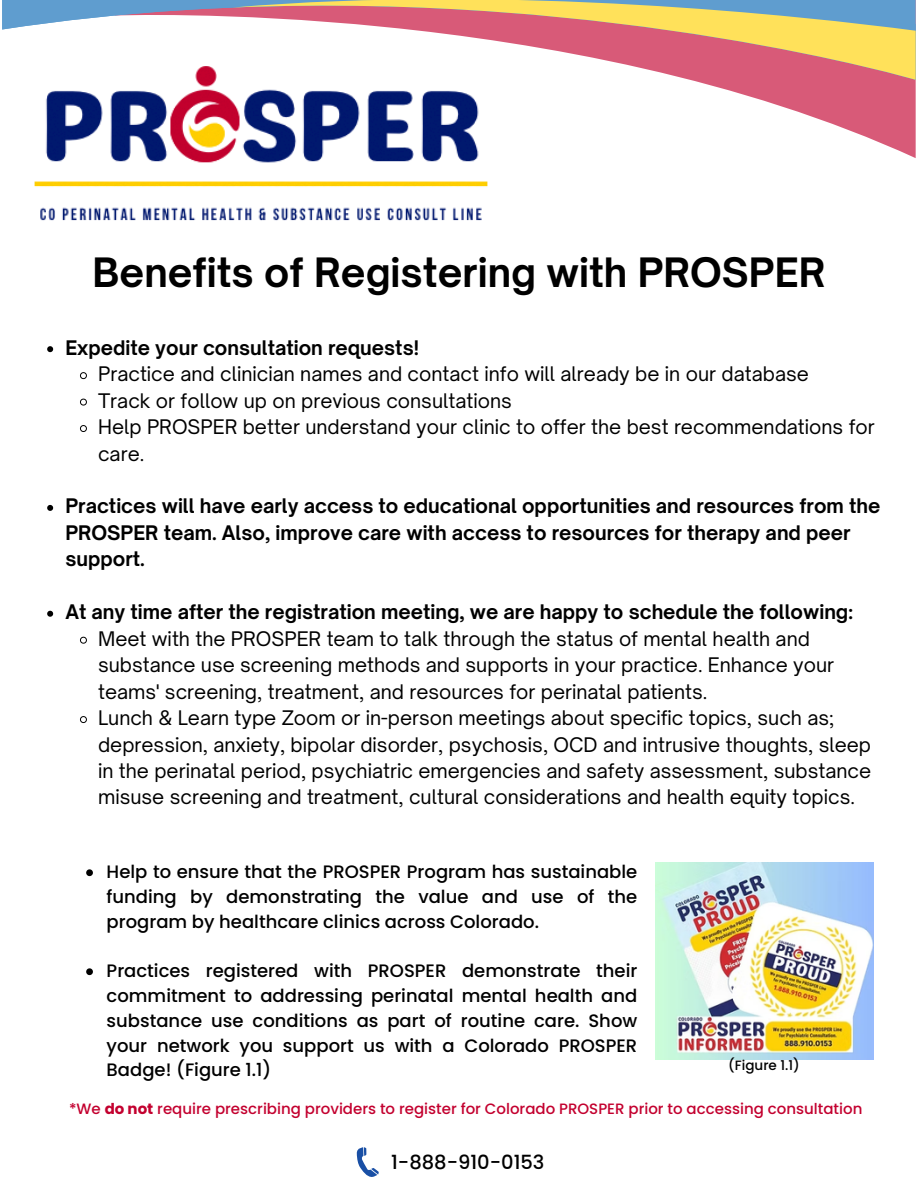
<style>
.page{position:relative;width:918px;height:1188px;background:#fff}
.page>*{position:absolute;margin:0;border:0;box-sizing:border-box;transform-origin:0 0}
.t1{font:700 38.7px "Open Sauce One";color:#000}
.t2{font:500 19.5px "Poppins";color:#000}
.t3{font:19.2px/26.4px "Open Sauce One";color:#000}
.t4{font:700 19.2px/26.4px "Open Sauce One";color:#000}
.t5{font:500 18px/24.8px "Poppins";color:#000;text-align:justify}
.t6{font:500 15px "Poppins";color:#c3002f}
.t7{font:500 13.5px "Poppins";color:#000}
.s1{font-weight:700}
</style>
<div class="page">
<svg style="left:691px;top:80px;width:225px;height:78px"></svg>
<svg style="left:2px;top:0;width:230px;height:30px;fill:#5f9dcf"></svg>
<svg style="left:232px;top:0;width:684px;height:80px"></svg>
<img style="left:34px;top:64px;width:481px;height:157px">
<svg style="left:357px;top:1147px;width:22px;height:30px"></svg>
<svg style="left:47px;top:346px;width:6px;height:6px"></svg>
<svg style="left:80px;top:372px;width:7px;height:8px"></svg>
<svg style="left:80px;top:398px;width:7px;height:8px"></svg>
<svg style="left:80px;top:425px;width:7px;height:7px"></svg>
<svg style="left:47px;top:505px;width:6px;height:6px"></svg>
<svg style="left:47px;top:611px;width:6px;height:6px"></svg>
<svg style="left:80px;top:636px;width:7px;height:8px"></svg>
<svg style="left:80px;top:716px;width:7px;height:7px"></svg>
<img style="left:655px;top:862px;width:218px;height:197px">
<svg style="left:86px;top:869px;width:7px;height:7px"></svg>
<svg style="left:86px;top:968px;width:7px;height:7px"></svg>
<h1 class="t1" style="left:93px;top:249px;width:734px">Benefits of Registering with PROSPER</h1>
<p class="t4" style="left:65px;top:334px;width:355px">Expedite your consultation requests!</p>
<p class="t3" style="left:98px;top:361px;width:778px">Practice and clinician names and contact info will already be in our database<br>Track or follow up on previous consultations<br>Help PROSPER better understand your clinic to offer the best recommendations for care.</p>
<p class="t4" style="left:65px;top:493px;width:817px">Practices will have early access to educational opportunities and resources from the<br>PROSPER team. Also, improve care with access to resources for therapy and peer support.</p>
<p class="t4" style="left:65px;top:599px;width:789px">At any time after the registration meeting, we are happy to schedule the following:</p>
<p class="t3" style="left:98px;top:625px;width:775px">Meet with the PROSPER team to talk through the status of mental health and substance use screening methods and supports in your practice. Enhance your teams' screening, treatment, and resources for perinatal patients.<br>Lunch &amp; Learn type Zoom or in-person meetings about specific topics, such as; depression, anxiety, bipolar disorder, psychosis, OCD and intrusive thoughts, sleep in the perinatal period, psychiatric emergencies and safety assessment, substance misuse screening and treatment, cultural considerations and health equity topics.</p>
<p class="t5" style="left:107px;top:860px;width:532px">Help to ensure that the PROSPER Program has sustainable funding by demonstrating the value and use of the program by healthcare clinics across Colorado.</p>
<p class="t5" style="left:107px;top:959px;width:532px">Practices registered with PROSPER demonstrate their commitment to addressing perinatal mental health and substance use conditions as part of routine care. Show your network you support us with a Colorado PROSPER Badge! (Figure 1.1)</p>
<p class="t7" style="left:728px;top:1056px;width:73px">(Figure 1.1)</p>
<p class="t6" style="left:69px;top:1099px;width:795px">*We <span class="s1">do not</span> require prescribing providers to register for Colorado PROSPER prior to accessing consultation</p>
<p class="t2" style="left:391px;top:1148px;width:155px">1-888-910-0153</p>
</div>
